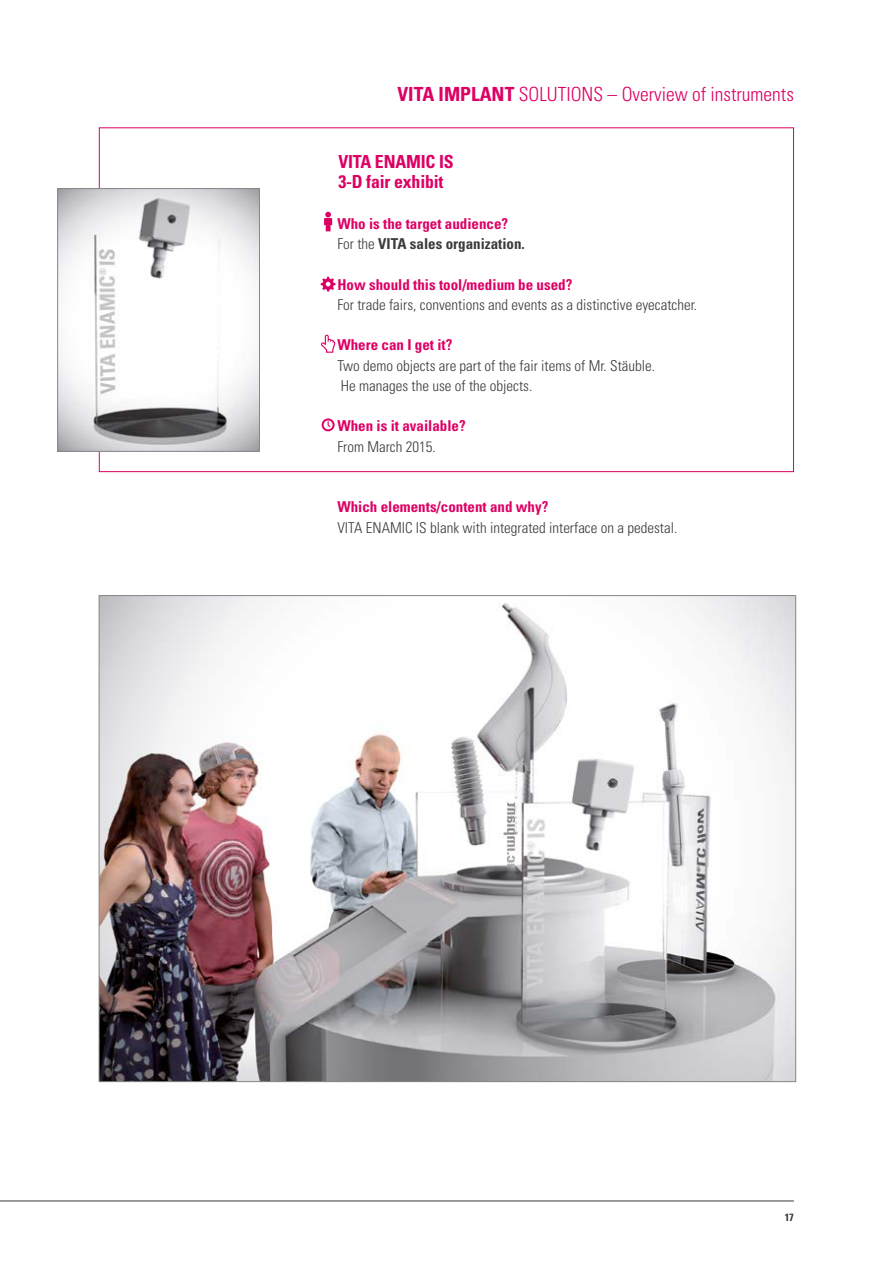
<style>
.page{position:relative;width:893px;height:1263px;background:#fff}
.page>*{position:absolute;margin:0;border:0;box-sizing:border-box;transform-origin:0 0}
.t1{font:300 condensed 19.5px "Univers";color:#dd0064}
.t2{font:700 condensed 18px/20.2px "Univers";letter-spacing:-.01em;color:#dd0064}
.t3{font:300 condensed 15px/20.2px "Univers";color:#3b3b3a}
.t4{font:700 condensed 15px/20.2px "Univers";color:#dd0064}
.t5{font:700 condensed 10.5px "Univers";color:#3b3b3a}
.s1{font-weight:700}
.s2{font-weight:300;color:#3b3b3a}
.s3{color:#3b3b3a}
</style>
<div class="page">
<hr style="left:0;top:1201px;width:794px;height:1px;background:#3b3b3a">
<img style="left:101px;top:597px;width:693px;height:483px">
<svg style="left:321px;top:277px;width:15px;height:15px"></svg>
<svg style="left:324px;top:212px;width:8px;height:19px"></svg>
<svg style="left:322px;top:418px;width:13px;height:13px"></svg>
<svg style="left:321px;top:335px;width:14px;height:18px"></svg>
<img style="left:59px;top:190px;width:199px;height:260px">
<div style="left:57px;top:188px;width:203px;height:264px;border:1px solid #878786"></div>
<h1 class="t1" style="left:397px;top:82px;width:398px"><span class="s1">VITA IMPLANT</span> SOLUTIONS – Overview of instruments</h1>
<p class="t2" style="left:338px;top:151px;width:117px">VITA ENAMIC IS<br>3-D fair exhibit</p>
<p class="t4" style="left:337px;top:213px;width:189px">Who is the target audience?<br><span class="s2">For the</span> <span class="s3">VITA sales organization.</span></p>
<p class="t4" style="left:337px;top:274px;width:236px">How should this tool/medium be used?</p>
<p class="t3" style="left:337px;top:294px;width:361px">For trade fairs, conventions and events as a distinctive eyecatcher.</p>
<p class="t4" style="left:337px;top:335px;width:116px">Where can I get it?</p>
<p class="t3" style="left:337px;top:355px;width:319px">Two demo objects are part of the fair items of Mr. Stäuble.<br>He manages the use of the objects.</p>
<p class="t4" style="left:337px;top:416px;width:130px">When is it available?</p>
<p class="t3" style="left:337px;top:436px;width:100px">From March 2015.</p>
<p class="t4" style="left:337px;top:497px;width:212px">Which elements/content and why?</p>
<p class="t3" style="left:337px;top:517px;width:341px">VITA ENAMIC IS blank with integrated interface on a pedestal.</p>
<p class="t5" style="left:785px;top:1211px;width:11px">17</p>
</div>
